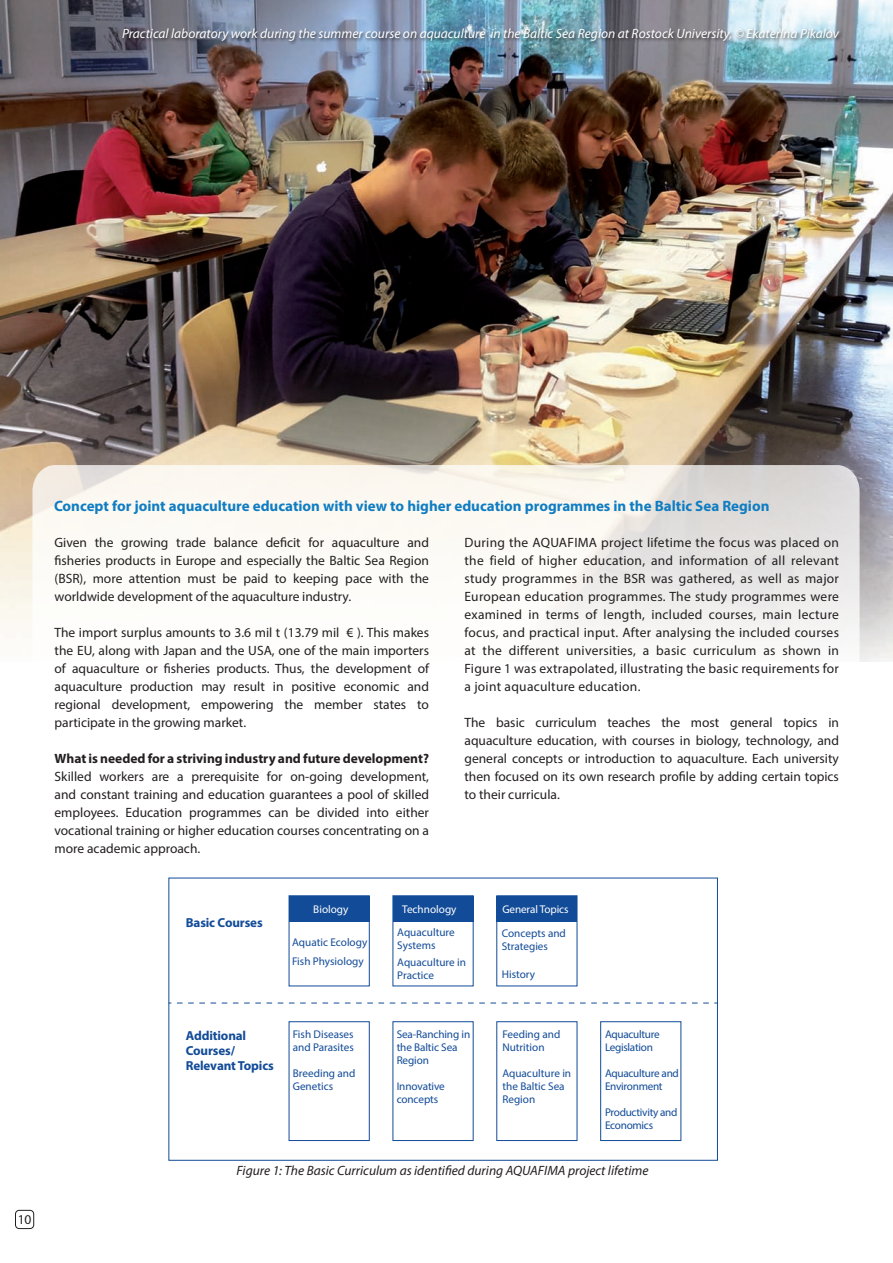
<style>
.page{position:relative;width:893px;height:1263px;background:#fff}
.page>*{position:absolute;margin:0;border:0;box-sizing:border-box;transform-origin:0 0}
.t1{font:700 15px "Myriad Pro";color:#107dc2}
.t2{font:13.5px/18px "Myriad Pro";color:#231f20;text-align:justify}
.t3{font:italic 13.5px "Myriad Pro";color:#fff}
.t4{font:italic 13.5px "Myriad Pro";color:#231f20}
.t5{font:700 13.5px "Myriad Pro";color:#231f20}
.t6{font:700 13.05px/15px "Myriad Pro";letter-spacing:-.01em;color:#124b98}
.t7{font:11.25px/13px "Myriad Pro";color:#124b98}
.t8{font:11.25px/13px "Myriad Pro";letter-spacing:-.025em;color:#124b98}
.t9{font:11.25px "Myriad Pro";color:#fff}
</style>
<div class="page">
<img style="left:0;top:0;width:893px;height:662px">
<svg style="left:32px;top:465px;width:828px;height:676px"></svg>
<div style="left:168px;top:878px;width:550px;height:283px;border:1px solid #124b98"></div>
<svg style="left:177px;top:1002px;width:540px;height:1px"></svg>
<div style="left:289px;top:896px;width:80px;height:25px;background:#124b98"></div>
<div style="left:289px;top:895px;width:81px;height:91px;border:1px solid #124b98"></div>
<div style="left:497px;top:896px;width:80px;height:25px;background:#124b98"></div>
<div style="left:496px;top:895px;width:81px;height:91px;border:1px solid #124b98"></div>
<div style="left:393px;top:896px;width:80px;height:25px;background:#124b98"></div>
<div style="left:392px;top:895px;width:82px;height:91px;border:1px solid #124b98"></div>
<div style="left:600px;top:1021px;width:81px;height:120px;border:1px solid #124b98"></div>
<svg style="left:288px;top:1021px;width:290px;height:120px"></svg>
<div style="left:15px;top:1210px;width:19px;height:19px;border:1px solid #231f20;border-radius:4px"></div>
<div style="left:121px;top:27px;width:723px;height:19px;background:#231f20;opacity:.75"></div>
<p class="t3" style="left:122px;top:25px;width:718px">Practical laboratory work during the summer course on aquaculture in the Baltic Sea Region at Rostock University, © Ekaterina Pikalov</p>
<p class="t2" style="left:18px;top:1210px;width:15px">10</p>
<p class="t1" style="left:54px;top:496px;width:717px">Concept for joint aquaculture education with view to higher education programmes in the Baltic Sea Region</p>
<p class="t2" style="left:55px;top:533px;width:376px">Given the growing trade balance deficit for aquaculture and fisheries products in Europe and especially the Baltic Sea Region (BSR), more attention must be paid to keeping pace with the worldwide development of the aquaculture industry.</p>
<p class="t2" style="left:55px;top:623px;width:376px">The import surplus amounts to 3.6 mil t (13.79 mil € ). This makes the EU, along with Japan and the USA, one of the main importers of aquaculture or fisheries products. Thus, the development of aquaculture production may result in positive economic and regional development, empowering the member states to participate in the growing market.</p>
<p class="t5" style="left:55px;top:750px;width:376px">What is needed for a striving industry and future development?</p>
<p class="t2" style="left:55px;top:767px;width:376px">Skilled workers are a prerequisite for on-going development, and constant training and education guarantees a pool of skilled employees. Education programmes can be divided into either vocational training or higher education courses concentrating on a more academic approach.</p>
<p class="t2" style="left:464px;top:533px;width:376px">During the AQUAFIMA project lifetime the focus was placed on the field of higher education, and information of all relevant study programmes in the BSR was gathered, as well as major European education programmes. The study programmes were examined in terms of length, included courses, main lecture focus, and practical input. After analysing the included courses at the different universities, a basic curriculum as shown in Figure 1 was extrapolated, illustrating the basic requirements for a joint aquaculture education.</p>
<p class="t2" style="left:464px;top:713px;width:376px">The basic curriculum teaches the most general topics in aquaculture education, with courses in biology, technology, and general concepts or introduction to aquaculture. Each university then focused on its own research profile by adding certain topics to their curricula.</p>
<p class="t6" style="left:186px;top:914px;width:78px">Basic Courses</p>
<p class="t9" style="left:313px;top:902px;width:37px">Biology</p>
<p class="t7" style="left:292px;top:933px;width:77px;line-height:18.6px">Aquatic Ecology<br>Fish Physiology</p>
<p class="t7" style="left:397px;top:925px;width:59px">Aquaculture<br>Systems</p>
<p class="t9" style="left:402px;top:902px;width:56px">Technology</p>
<p class="t9" style="left:502px;top:902px;width:68px">General Topics</p>
<p class="t7" style="left:502px;top:926px;width:66px">Concepts and<br>Strategies</p>
<p class="t7" style="left:502px;top:968px;width:35px">History</p>
<p class="t7" style="left:397px;top:956px;width:70px">Aquaculture in<br>Practice</p>
<p class="t6" style="left:186px;top:1028px;width:90px">Additional<br>Courses/<br>Relevant Topics</p>
<p class="t7" style="left:293px;top:1027px;width:63px">Fish Diseases and Parasites</p>
<p class="t7" style="left:293px;top:1066px;width:64px">Breeding and<br>Genetics</p>
<p class="t7" style="left:397px;top:1027px;width:75px">Sea-Ranching in the Baltic Sea<br>Region</p>
<p class="t7" style="left:397px;top:1080px;width:50px">Innovative concepts</p>
<p class="t7" style="left:502px;top:1027px;width:60px">Feeding and<br>Nutrition</p>
<p class="t7" style="left:502px;top:1066px;width:70px">Aquaculture in the Baltic Sea<br>Region</p>
<p class="t8" style="left:605px;top:1027px;width:56px">Aquaculture<br>Legislation</p>
<p class="t8" style="left:605px;top:1067px;width:75px">Aquaculture and<br>Environment</p>
<p class="t8" style="left:605px;top:1106px;width:74px">Productivity and<br>Economics</p>
<p class="t4" style="left:237px;top:1162px;width:413px">Figure 1: The Basic Curriculum as identified during AQUAFIMA project lifetime</p>
</div>
